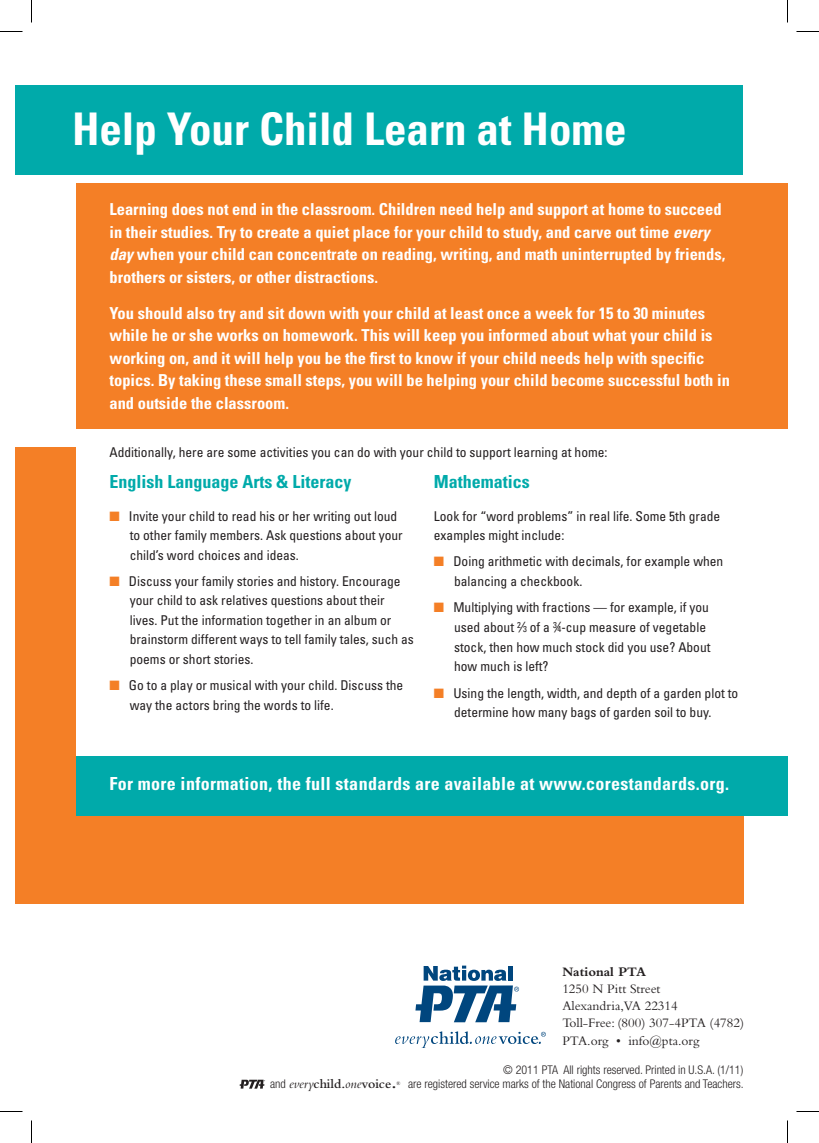
<style>
.page{position:relative;width:819px;height:1143px;background:#fff}
.page>*{position:absolute;margin:0;border:0;box-sizing:border-box;transform-origin:0 0}
.t1{font:700 condensed 45px "Univers LT Std";color:#fff}
.t2{font:700 condensed 18px "Univers LT Std";letter-spacing:.02em;color:#fff}
.t3{font:700 condensed 18px "Univers LT Std";color:#0aa}
.t4{font:700 condensed 16.5px/22.5px "Univers LT Std";color:#fff}
.t5{font:condensed 13.5px/19.5px "Univers LT Std";color:#231f20}
.t6{font:13.5px/17.2px "Bembo Std";color:#231f20}
.t7{font:600 13.5px "Bembo Std";color:#231f20}
.t8{font:700 13.5px "Bembo Std";color:#231f20}
.t9{font:300 condensed 12px "Helvetica Neue LT Std";color:#231f20}
.s1{font-style:italic}
.s2{color:#f47f26}
.s3{font-size:14.25px}
.s4{font-size:8.55px}
.s5{font-family:"Helvetica Neue LT Std";font-weight:300;font-stretch:condensed;font-size:12px}
.s6{font-weight:400;font-style:italic}
.s7{font-size:18px}
</style>
<div class="page">
<div style="left:15px;top:86px;width:712px;height:90px;background:#0aa"></div>
<div style="left:15px;top:447px;width:728px;height:457px;background:#f47f26"></div>
<div style="left:76px;top:441px;width:712px;height:324px;background:#fff"></div>
<div style="left:32px;top:86px;width:711px;height:90px;background:#0aa"></div>
<div style="left:76px;top:757px;width:712px;height:59px;background:#0aa"></div>
<div style="left:76px;top:183px;width:712px;height:246px;background:#f47f26"></div>
<svg style="left:240px;top:1080px;width:25px;height:9px"></svg>
<svg style="left:395px;top:966px;width:151px;height:82px"></svg>
<svg style="left:0;top:31px;width:22px;height:1px"></svg>
<svg style="left:796px;top:31px;width:23px;height:1px"></svg>
<svg style="left:0;top:1111px;width:22px;height:1px"></svg>
<svg style="left:796px;top:1111px;width:23px;height:1px"></svg>
<svg style="left:31px;top:0;width:1px;height:22px"></svg>
<svg style="left:31px;top:1120px;width:1px;height:23px"></svg>
<svg style="left:787px;top:0;width:1px;height:22px"></svg>
<svg style="left:787px;top:1120px;width:1px;height:23px"></svg>
<h1 class="t1" style="left:99px;top:101px;width:240px">elp YYour Child</h1>
<h1 class="t1" style="left:189px;top:101px;width:308px">our Child LLearn at</h1>
<h1 class="t1" style="left:56px;top:101px;width:87px">HHelp</h1>
<h1 class="t1" style="left:384px;top:101px;width:228px">earn at HHome</h1>
<h1 class="t1" style="left:549px;top:101px;width:79px">ome</h1>
<p class="t4" style="left:109px;top:198px;width:617px">Learning does not end in the classroom. Children need help and support at home to succeed in their studies. Try to create a quiet place for your child to study, and carve out time <span class="s1">every day</span> when your child can concentrate on reading, writing, and math uninterrupted by friends, brothers or sisters, or other distractions.</p>
<p class="t4" style="left:109px;top:302px;width:622px">You should also try and sit down with your child at least once a week for 15 to 30 minutes while he or she works on homework. This will keep you informed about what your child is working on, and it will help you be the first to know if your child needs help with specific topics. By taking these small steps, you will be helping your child become successful both in and outside the classroom.</p>
<p class="t5" style="left:109px;top:442px;width:500px">Additionally, here are some activities you can do with your child to support learning at home:</p>
<h2 class="t3" style="left:109px;top:470px;width:243px">English Language Arts &amp; Literacy</h2>
<p class="t5" style="left:130px;top:506px;width:274px;text-indent:-20px"><span class="s2">■</span> Invite your child to read his or her writing out loud to other family members. Ask questions about your child’s word choices and ideas.</p>
<p class="t5" style="left:130px;top:571px;width:286px;text-indent:-20px"><span class="s2">■</span> Discuss your family stories and history. Encourage your child to ask relatives questions about their lives. Put the information together in an album or brainstorm different ways to tell family tales, such as poems or short stories.</p>
<p class="t5" style="left:130px;top:675px;width:275px;text-indent:-20px"><span class="s2">■</span> Go to a play or musical with your child. Discuss the way the actors bring the words to life.</p>
<h2 class="t3" style="left:434px;top:470px;width:97px">Mathematics</h2>
<p class="t5" style="left:434px;top:506px;width:288px">Look for “word problems” in real life. Some 5th grade examples might include:</p>
<p class="t5" style="left:454px;top:552px;width:271px;text-indent:-20px"><span class="s2">■</span> Doing arithmetic with decimals, for example when balancing a checkbook.</p>
<p class="t5" style="left:454px;top:597px;width:258px;text-indent:-20px"><span class="s2">■</span> Multiplying with fractions — for example, if you used about <sup>2</sup><span class="s3">⁄</span><span class="s4">3</span> of a <sup>3</sup><span class="s3">⁄</span><span class="s4">4</span>-cup measure of vegetable stock, then how much stock did you use? About how much is left?</p>
<p class="t5" style="left:434px;top:683px;width:306px;text-align:center"><span class="s2">■</span> Using the length, width, and depth of a garden plot to determine how many bags of garden soil to buy.</p>
<h2 class="t2" style="left:109px;top:773px;width:621px">For more information, the full standards are available at www.corestandards.org.</h2>
<p class="t8" style="left:562px;top:964px;width:85px">National PTA</p>
<p class="t6" style="left:562px;top:980px;width:183px">1250 N Pitt Street<br>Alexandria,VA 22314<br>Toll-Free: (800) 307-4PTA (4782)<br>PTA.org • info@pta.org</p>
<p class="t9" style="left:503px;top:1063px;width:242px">© 2011 PTA All rights reserved. Printed in U.S.A. (1/11)</p>
<p class="t7" style="left:270px;top:1076px;width:128px"><span class="s5">and</span> <span class="s6">every</span>child.<span class="s6">one</span>voice<span class="s7">.</span></p>
<p class="t9" style="left:397px;top:1076px;width:349px"><sup>®</sup> are registered service marks of the National Congress of Parents and Teachers.</p>
</div>
